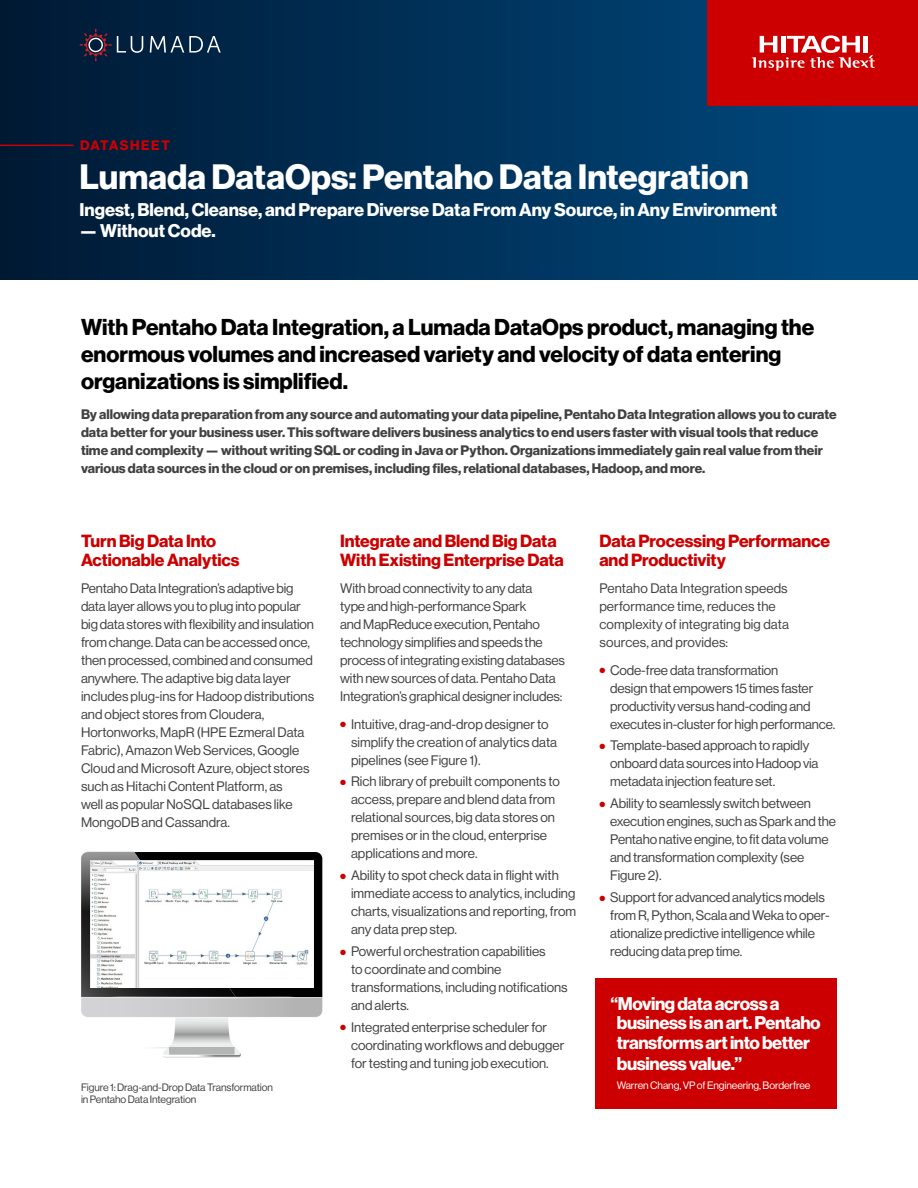
<style>
.page{position:relative;width:918px;height:1188px;background:#fff}
.page>*{position:absolute;margin:0;border:0;box-sizing:border-box;transform-origin:0 0}
.t1{font:34.5px "N Haas Grotesk DS Pro 75 Bd";color:#fff}
.t2{font:22.5px/27px "N Haas Grotesk DS Pro 75 Bd";color:#000}
.t3{font:18px/20px "N Haas Grotesk DS Pro 75 Bd";letter-spacing:-.01em;color:#fff}
.t4{font:17.25px/19.5px "N Haas Grotesk DS Pro 75 Bd";letter-spacing:-.005em;color:#c00}
.t5{font:13.5px/18px "N Haas Grotesk DS Pro 55 Rg";letter-spacing:-.01em;color:#414141}
.t6{font:13.5px/18px "N Haas Grotesk DS Pro 75 Bd";color:#414141}
.t7{font:13.5px/18px "N Haas Grotesk DS Pro 55 Rg";letter-spacing:.01em;color:#414141}
.t8{font:13.5px "N Haas Grotesk DS Pro 75 Bd";letter-spacing:.11em;color:#c00}
.t9{font:10.5px/12px "N Haas Grotesk DS Pro 55 Rg";letter-spacing:-.01em;color:#414141}
.t10{font:10.5px "N Haas Grotesk DS Pro 55 Rg";letter-spacing:-.01em;color:#fff}
.s1{color:#c00}
</style>
<div class="page">
<div style="left:0;top:0;width:918px;height:279px;background:linear-gradient(to right,#001933,#004b81)"></div>
<div style="left:707px;top:0;width:211px;height:106px;background:#c00"></div>
<svg style="left:752px;top:35px;width:123px;height:36px"></svg>
<hr style="left:0;top:145px;width:74px;height:1px;background:#c00">
<div style="left:596px;top:978px;width:241px;height:131px;background:#c00"></div>
<svg style="left:80px;top:29px;width:63px;height:32px;background:#233049"></svg>
<svg style="left:150px;top:36px;width:71px;height:17px"></svg>
<svg style="left:81px;top:852px;width:241px;height:206px"></svg>
<img style="left:113px;top:997px;width:179px;height:1px">
<img style="left:236px;top:996px;width:58px;height:1px">
<img style="left:111px;top:996px;width:125px;height:1px">
<img style="left:90px;top:860px;width:223px;height:128px">
<img style="left:143px;top:877px;width:166px;height:100px">
<p class="t8" style="left:80px;top:137px;width:91px">DATASHEET</p>
<h1 class="t1" style="left:80px;top:157px;width:671px">Lumada DataOps: Pentaho Data Integration</h1>
<h3 class="t3" style="left:80px;top:200px;width:699px">Ingest, Blend, Cleanse, and Prepare Diverse Data From Any Source, in Any Environment</h3>
<h3 class="t3" style="left:80px;top:221px;width:138px">— Without Code.</h3>
<h2 class="t2" style="left:81px;top:314px;width:735px">With Pentaho Data Integration, a Lumada DataOps product, managing the enormous volumes and increased variety and velocity of data entering organizations is simplified.</h2>
<p class="t6" style="left:81px;top:405px;width:757px">By allowing data preparation from any source and automating your data pipeline, Pentaho Data Integration allows you to curate data better for your business user. This software delivers business analytics to end users faster with visual tools that reduce time and complexity — without writing SQL or coding in Java or Python. Organizations immediately gain real value from their various data sources in the cloud or on premises, including files, relational databases, Hadoop, and more.</p>
<p class="t4" style="left:81px;top:531px;width:160px">Turn Big Data Into<br>Actionable Analytics</p>
<p class="t5" style="left:81px;top:580px;width:235px">Pentaho Data Integration’s adaptive big data layer allows you to plug into popular big data stores with flexibility and insulation from change. Data can be accessed once, then processed, combined and consumed anywhere. The adaptive big data layer includes plug-ins for Hadoop distributions and object stores from Cloudera, Hortonworks, MapR (HPE Ezmeral Data Fabric), Amazon Web Services, Google Cloud and Microsoft Azure, object stores such as Hitachi Content Platform, as<br>well as popular NoSQL databases like MongoDB and Cassandra.</p>
<p class="t9" style="left:81px;top:1082px;width:194px">Figure 1: Drag-and-Drop Data Transformation in Pentaho Data Integration</p>
<p class="t4" style="left:340px;top:531px;width:225px">Integrate and Blend Big Data<br>With Existing Enterprise Data</p>
<p class="t5" style="left:340px;top:580px;width:226px">With broad connectivity to any data<br>type and high-performance Spark<br>and MapReduce execution, Pentaho technology simplifies and speeds the process of integrating existing databases with new sources of data. Pentaho Data Integration’s graphical designer includes:</p>
<p class="t5" style="left:351px;top:715px;width:208px;text-indent:-11px"><span class="s1">●</span> Intuitive, drag-and-drop designer to simplify the creation of analytics data pipelines (see Figure 1).</p>
<p class="t5" style="left:351px;top:773px;width:211px;text-indent:-11px"><span class="s1">●</span> Rich library of prebuilt components to access, prepare and blend data from relational sources, big data stores on premises or in the cloud, enterprise applications and more.</p>
<p class="t5" style="left:351px;top:867px;width:227px;text-indent:-11px"><span class="s1">●</span> Ability to spot check data in flight with immediate access to analytics, including charts, visualizations and reporting, from any data prep step.</p>
<p class="t5" style="left:351px;top:942px;width:218px;text-indent:-11px"><span class="s1">●</span> Powerful orchestration capabilities<br>to coordinate and combine transformations, including notifications and alerts.</p>
<p class="t5" style="left:351px;top:1018px;width:215px;text-indent:-11px"><span class="s1">●</span> Integrated enterprise scheduler for coordinating workflows and debugger for testing and tuning job execution.</p>
<p class="t4" style="left:599px;top:531px;width:232px">Data Processing Performance and Productivity</p>
<p class="t7" style="left:599px;top:580px;width:191px">Pentaho Data Integration speeds performance time, reduces the complexity of integrating big data sources, and provides:</p>
<p class="t5" style="left:610px;top:661px;width:226px;text-indent:-11px"><span class="s1">●</span> Code-free data transformation<br>design that empowers 15 times faster productivity versus hand-coding and executes in-cluster for high performance.</p>
<p class="t5" style="left:610px;top:737px;width:210px;text-indent:-11px"><span class="s1">●</span> Template-based approach to rapidly onboard data sources into Hadoop via metadata injection feature set.</p>
<p class="t5" style="left:610px;top:795px;width:227px;text-indent:-11px"><span class="s1">●</span> Ability to seamlessly switch between execution engines, such as Spark and the Pentaho native engine, to fit data volume and transformation complexity (see Figure 2).</p>
<p class="t5" style="left:610px;top:888px;width:221px;text-indent:-11px"><span class="s1">●</span> Support for advanced analytics models from R, Python, Scala and Weka to oper&shy;ationalize predictive intelligence while reducing data prep time.</p>
<h3 class="t3" style="left:617px;top:994px;width:205px;text-indent:-6px">“Moving data across a business is an art. Pentaho transforms art into better business value.”</h3>
<p class="t10" style="left:617px;top:1080px;width:195px">Warren Chang, VP of Engineering, Borderfree</p>
</div>
